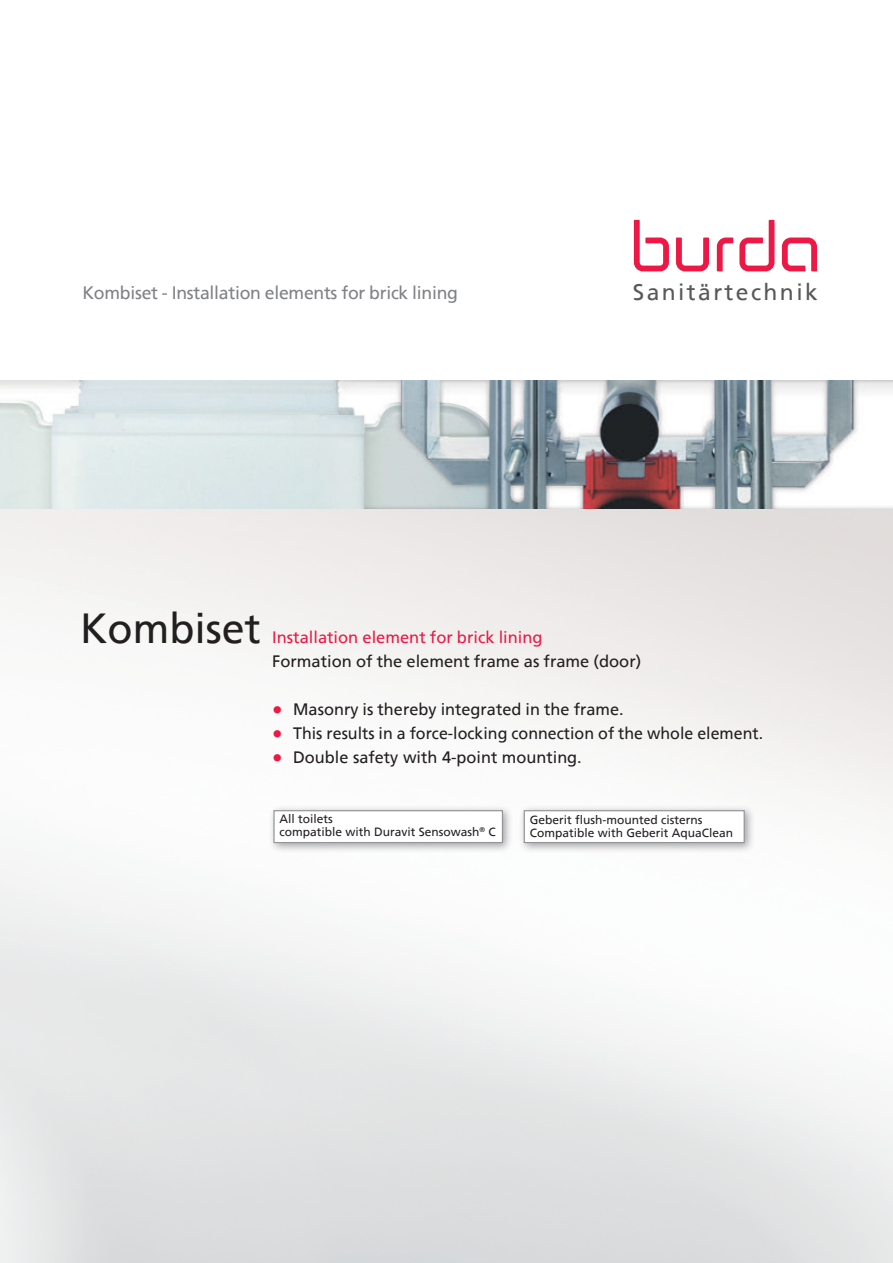
<style>
.page{position:relative;width:893px;height:1263px;background:#fff}
.page>*{position:absolute;margin:0;border:0;box-sizing:border-box;transform-origin:0 0}
.t1{font:42px "Frutiger";color:#231f20}
.t2{font:22.95px "Frutiger";letter-spacing:.105em;color:#57585a}
.t3{font:18px "Frutiger";letter-spacing:-.015em;color:#808285}
.t4{font:16.5px "Frutiger";color:#231f20}
.t5{font:16.5px "Frutiger";color:#ed1845}
.t6{font:12px/13.4px "Frutiger";color:#231f20}
.s1{font-size:21px;color:#ed1845}
</style>
<div class="page">
<img style="left:0;top:508px;width:893px;height:755px">
<div style="left:268px;top:804px;width:246px;height:50px;background:#231f20;opacity:.4"></div>
<div style="left:273px;top:810px;width:230px;height:33px;background:#fff;border:1px solid #939598"></div>
<div style="left:518px;top:804px;width:238px;height:50px;background:#231f20;opacity:.4"></div>
<div style="left:524px;top:810px;width:221px;height:33px;background:#fff;border:1px solid #939598"></div>
<img style="left:0;top:381px;width:893px;height:127px">
<svg style="left:676px;top:237px;width:33px;height:34px"></svg>
<svg style="left:717px;top:237px;width:16px;height:34px"></svg>
<svg style="left:634px;top:220px;width:35px;height:51px"></svg>
<svg style="left:739px;top:220px;width:35px;height:51px"></svg>
<svg style="left:782px;top:237px;width:35px;height:34px"></svg>
<p class="t3" style="left:82px;top:282px;width:377px">Kombiset - Installation elements for brick lining</p>
<h2 class="t2" style="left:633px;top:278px;width:186px">Sanitärtechnik</h2>
<h1 class="t1" style="left:80px;top:604px;width:182px">Kombiset</h1>
<p class="t5" style="left:272px;top:628px;width:272px">Installation element for brick lining</p>
<p class="t4" style="left:272px;top:652px;width:371px">Formation of the element frame as frame (door)</p>
<p class="t4" style="left:272px;top:700px;width:353px"><span class="s1">•</span> Masonry is thereby integrated in the frame.</p>
<p class="t4" style="left:272px;top:724px;width:492px"><span class="s1">•</span> This results in a force-locking connection of the whole element.</p>
<p class="t4" style="left:272px;top:748px;width:311px"><span class="s1">•</span> Double safety with 4-point mounting.</p>
<p class="t6" style="left:279px;top:812px;width:218px">All toilets<br>compatible with Duravit Sensowash<sup>®</sup> C</p>
<p class="t6" style="left:530px;top:813px;width:205px">Geberit flush-mounted cisterns<br>Compatible with Geberit AquaClean</p>
</div>
